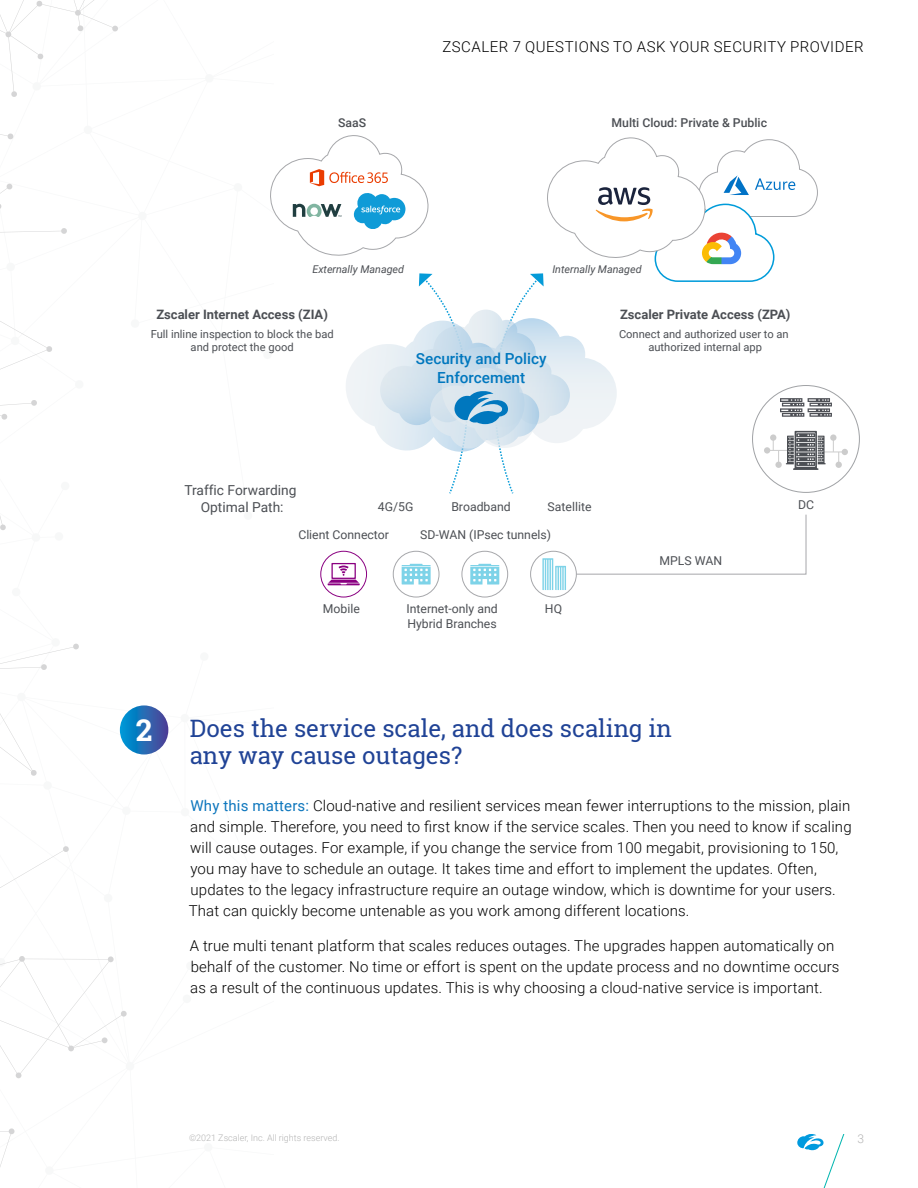
<style>
.page{position:relative;width:918px;height:1188px;background:#fff}
.page>*{position:absolute;margin:0;border:0;box-sizing:border-box;transform-origin:0 0}
.t1{font:700 30px "Roboto Slab";color:#fff}
.t2{font:24px/27px "Roboto Slab";color:#204396}
.t3{font:500 15.3px/18.3px "Roboto";color:#0077be;text-align:center}
.t4{font:300 15px/21px "Roboto";letter-spacing:.01em;color:#000}
.t5{font:300 15px "Roboto";letter-spacing:.035em;color:#000}
.t6{font:13.8px/16.5px "Roboto";color:#4c4f54;text-align:center}
.t7{font:700 12.9px "Roboto";color:#4c4f54}
.t8{font:12.15px/14.7px "Roboto";color:#4c4f54}
.t9{font:500 12.15px "Roboto";color:#4c4f54}
.t10{font:300 12px "Roboto";color:#b3b3b3}
.t11{font:11.1px/13.4px "Roboto";color:#4c4f54;text-align:center}
.t12{font:italic 10.65px "Roboto";color:#4c4f54}
.t13{font:300 9px "Roboto";color:#b3b3b3}
.s1{font-weight:400;color:#0d76bd}
</style>
<div class="page">
<svg style="left:797px;top:1134px;width:47px;height:54px"></svg>
<svg style="left:0;top:0;width:169px;height:1167px"></svg>
<div style="left:393px;top:551px;width:46px;height:46px;border:1px solid #a6a7aa;border-radius:50%"></div>
<svg style="left:402px;top:564px;width:29px;height:21px"></svg>
<div style="left:462px;top:551px;width:46px;height:46px;border:1px solid #a6a7aa;border-radius:50%"></div>
<svg style="left:470px;top:564px;width:29px;height:21px"></svg>
<div style="left:530px;top:551px;width:47px;height:46px;border:1px solid #a6a7aa;border-radius:50%"></div>
<svg style="left:328px;top:563px;width:32px;height:22px"></svg>
<div style="left:320px;top:551px;width:47px;height:46px;border:1px solid #8a0081;border-radius:50%"></div>
<svg style="left:542px;top:558px;width:24px;height:32px"></svg>
<svg style="left:576px;top:514px;width:231px;height:61px"></svg>
<svg style="left:270px;top:135px;width:578px;height:359px"></svg>
<svg style="left:120px;top:705px;width:48px;height:50px;background:#266fb7"></svg>
<p class="t9" style="left:338px;top:114px;width:30px">SaaS</p>
<p class="t5" style="left:442px;top:36px;width:423px">ZSCALER 7 QUESTIONS TO ASK YOUR SECURITY PROVIDER</p>
<p class="t9" style="left:612px;top:114px;width:157px">Multi Cloud: Private &amp; Public</p>
<p class="t12" style="left:312px;top:262px;width:93px">Externally Managed</p>
<p class="t12" style="left:552px;top:262px;width:91px">Internally Managed</p>
<p class="t7" style="left:156px;top:305px;width:173px">Zscaler Internet Access (ZIA)</p>
<p class="t11" style="left:151px;top:327px;width:185px">Full inline inspection to block the bad and protect the good</p>
<p class="t3" style="left:416px;top:349px;width:132px">Security and Policy<br>Enforcement</p>
<p class="t7" style="left:620px;top:305px;width:172px">Zscaler Private Access (ZPA)</p>
<p class="t11" style="left:619px;top:327px;width:171px">Connect and authorized user to an authorized internal app</p>
<p class="t6" style="left:184px;top:482px;width:114px">Traffic Forwarding<br>Optimal Path:</p>
<p class="t8" style="left:378px;top:499px;width:37px">4G/5G</p>
<p class="t8" style="left:298px;top:527px;width:92px">Client Connector</p>
<p class="t8" style="left:451px;top:499px;width:61px">Broadband</p>
<p class="t8" style="left:548px;top:499px;width:45px">Satellite</p>
<p class="t8" style="left:420px;top:527px;width:132px">SD-WAN (IPsec tunnels)</p>
<p class="t8" style="left:323px;top:601px;width:38px">Mobile</p>
<p class="t8" style="left:545px;top:601px;width:19px">HQ</p>
<p class="t8" style="left:406px;top:601px;width:93px">Internet-only and<br>Hybrid Branches</p>
<p class="t8" style="left:660px;top:553px;width:64px">MPLS WAN</p>
<p class="t8" style="left:798px;top:497px;width:18px">DC</p>
<h1 class="t1" style="left:136px;top:709px;width:18px">2</h1>
<h2 class="t2" style="left:190px;top:715px;width:484px">Does the service scale, and does scaling in any way cause outages?</h2>
<p class="t4" style="left:189px;top:795px;width:664px"><span class="s1">Why this matters:</span> Cloud-native and resilient services mean fewer interruptions to the mission, plain and simple. Therefore, you need to first know if the service scales. Then you need to know if scaling will cause outages. For example, if you change the service from 100 megabit, provisioning to 150, you may have to schedule an outage. It takes time and effort to implement the updates. Often, updates to the legacy infrastructure require an outage window, which is downtime for your users.<br>That can quickly become untenable as you work among different locations.</p>
<p class="t4" style="left:190px;top:934px;width:651px">A true multi tenant platform that scales reduces outages. The upgrades happen automatically on behalf of the customer. No time or effort is spent on the update process and no downtime occurs as a result of the continuous updates. This is why choosing a cloud-native service is important.</p>
<p class="t13" style="left:189px;top:1131px;width:152px">©2021 Zscaler, Inc. All rights reserved.</p>
<p class="t10" style="left:857px;top:1130px;width:8px">3</p>
</div>
